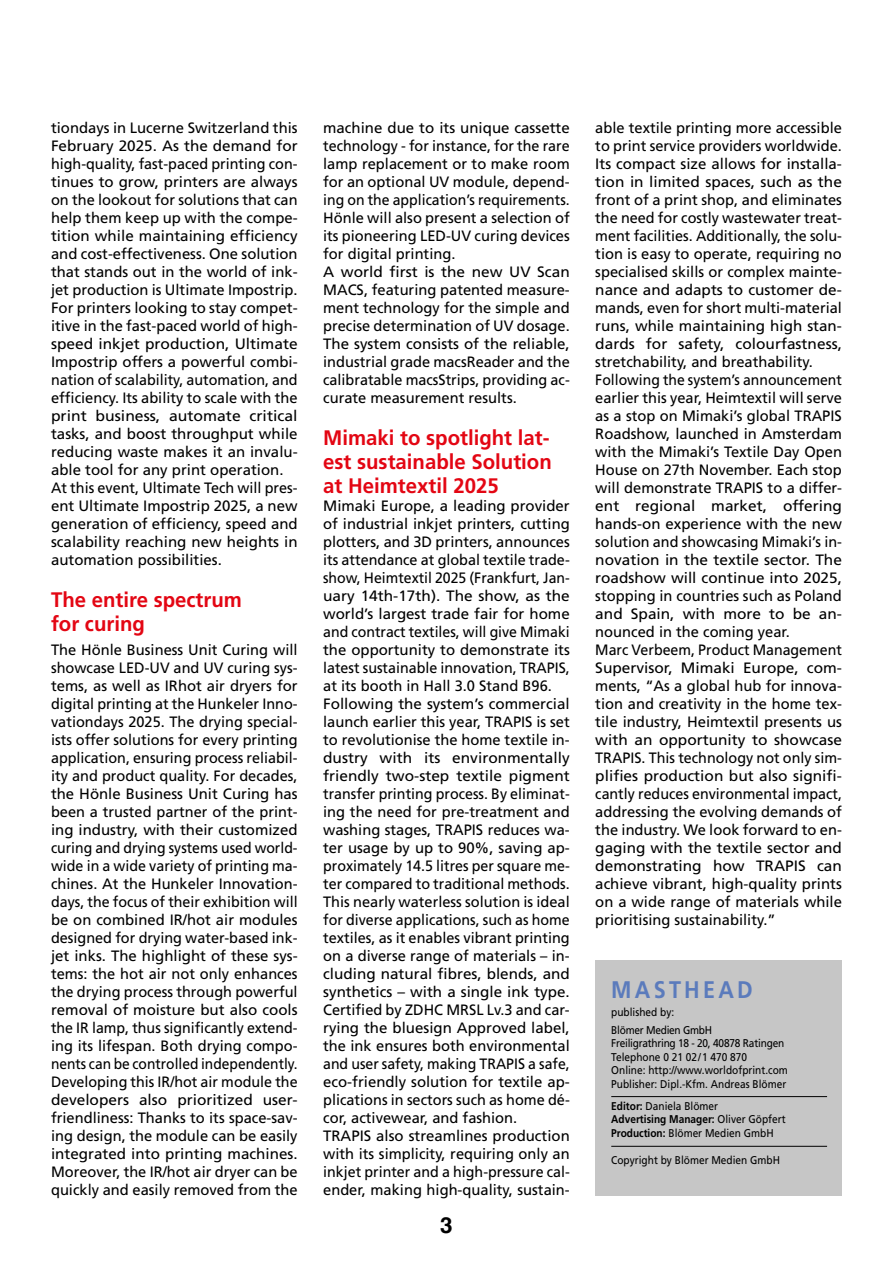
<style>
.page{position:relative;width:893px;height:1263px;background:#fff}
.page>*{position:absolute;margin:0;border:0;box-sizing:border-box;transform-origin:0 0}
.t1{font:700 24px "Frutiger";letter-spacing:.15em;color:#5b7bbc;scale:.9 1}
.t2{font:700 22.5px "Helvetica";color:#000}
.t3{font:700 21px/24px "Frutiger";color:#e30613;text-align:justify}
.t4{font:15px/18px "Frutiger";color:#000}
.t5{font:11.25px/13.5px "Frutiger";color:#000;scale:.9 1}
.t6{font:11.25px/17.7px "Frutiger";letter-spacing:-.025em;color:#000;scale:.9 1}
.s1{font-weight:700}
</style>
<div class="page">
<div style="left:595px;top:960px;width:247px;height:236px;background:#c6c6c6"></div>
<hr style="left:611px;top:1096px;width:216px;height:1px;background:#000">
<hr style="left:611px;top:1146px;width:216px;height:1px;background:#000">
<p class="t4" style="left:51px;top:118px;width:248px">tiondays in Lucerne Switzerland this February 2025. As the demand for high-quality, fast-paced printing con&shy;tinues to grow, printers are always on the lookout for solutions that can help them keep up with the compe&shy;tition while maintaining efficiency and cost-effectiveness. One solution that stands out in the world of ink&shy;jet production is Ultimate Impostrip.<br>For printers looking to stay compet&shy;itive in the fast-paced world of high&shy;speed inkjet production, Ultimate Impostrip offers a powerful combi&shy;nation of scalability, automation, and efficiency. Its ability to scale with the print business, automate critical tasks, and boost throughput while reducing waste makes it an invalu&shy;able tool for any print operation.<br>At this event, Ultimate Tech will pres&shy;ent Ultimate Impostrip 2025, a new generation of efficiency, speed and scalability reaching new heights in automation possibilities.</p>
<h3 class="t3" style="left:51px;top:587px;width:192px">The entire spectrum for curing</h3>
<p class="t4" style="left:51px;top:640px;width:248px;text-align:justify">The Hönle Business Unit Curing will showcase LED-UV and UV curing sys&shy;tems, as well as IRhot air dryers for digital printing at the Hunkeler Inno&shy;vationdays 2025. The drying special&shy;ists offer solutions for every printing application, ensuring process reliabil&shy;ity and product quality. For decades, the Hönle Business Unit Curing has been a trusted partner of the print&shy;ing industry, with their customized curing and drying systems used world&shy;wide in a wide variety of printing ma&shy;chines. At the Hunkeler Innovation&shy;days, the focus of their exhibition will be on combined IR/hot air modules designed for drying water-based ink&shy;jet inks. The highlight of these sys&shy;tems: the hot air not only enhances the drying process through powerful removal of moisture but also cools the IR lamp, thus significantly extend&shy;ing its lifespan. Both drying compo&shy;nents can be controlled independently.<br>Developing this IR/hot air module the developers also prioritized user&shy;friendliness: Thanks to its space-sav&shy;ing design, the module can be easily integrated into printing machines.<br>Moreover, the IR/hot air dryer can be quickly and easily removed from the</p>
<p class="t4" style="left:323px;top:118px;width:248px">machine due to its unique cassette technology - for instance, for the rare lamp replacement or to make room for an optional UV module, depend&shy;ing on the application’s requirements.<br>Hönle will also present a selection of its pioneering LED-UV curing devices for digital printing.<br>A world first is the new UV Scan MACS, featuring patented measure&shy;ment technology for the simple and precise determination of UV dosage.<br>The system consists of the reliable, industrial grade macsReader and the calibratable macsStrips, providing ac&shy;curate measurement results.</p>
<h3 class="t3" style="left:323px;top:425px;width:230px">Mimaki to spotlight lat&shy;est sustainable Solution at Heimtextil 2025</h3>
<p class="t4" style="left:323px;top:496px;width:248px">Mimaki Europe, a leading provider of industrial inkjet printers, cutting plotters, and 3D printers, announces its attendance at global textile trade&shy;show, Heimtextil 2025 (Frankfurt, Jan&shy;uary 14th-17th). The show, as the world’s largest trade fair for home and contract textiles, will give Mimaki the opportunity to demonstrate its latest sustainable innovation, TRAPIS, at its booth in Hall 3.0 Stand B96.<br>Following the system’s commercial launch earlier this year, TRAPIS is set to revolutionise the home textile in&shy;dustry with its environmentally friendly two-step textile pigment transfer printing process. By eliminat&shy;ing the need for pre-treatment and washing stages, TRAPIS reduces wa&shy;ter usage by up to 90%, saving ap&shy;proximately 14.5 litres per square me&shy;ter compared to traditional methods.<br>This nearly waterless solution is ideal for diverse applications, such as home textiles, as it enables vibrant printing on a diverse range of materials – in&shy;cluding natural fibres, blends, and synthetics – with a single ink type.<br>Certified by ZDHC MRSL Lv.3 and car&shy;rying the bluesign Approved label, the ink ensures both environmental and user safety, making TRAPIS a safe, eco-friendly solution for textile ap&shy;plications in sectors such as home dé&shy;cor, activewear, and fashion.<br>TRAPIS also streamlines production with its simplicity, requiring only an inkjet printer and a high-pressure cal&shy;ender, making high-quality, sustain-</p>
<h2 class="t2" style="left:440px;top:1211px;width:14px">3</h2>
<p class="t4" style="left:595px;top:118px;width:248px">able textile printing more accessible to print service providers worldwide.<br>Its compact size allows for installa&shy;tion in limited spaces, such as the front of a print shop, and eliminates the need for costly wastewater treat&shy;ment facilities. Additionally, the solu&shy;tion is easy to operate, requiring no specialised skills or complex mainte&shy;nance and adapts to customer de&shy;mands, even for short multi-material runs, while maintaining high stan&shy;dards for safety, colourfastness, stretchability, and breathability.<br>Following the system’s announcement earlier this year, Heimtextil will serve as a stop on Mimaki’s global TRAPIS Roadshow, launched in Amsterdam with the Mimaki’s Textile Day Open House on 27th November. Each stop will demonstrate TRAPIS to a differ&shy;ent regional market, offering hands-on experience with the new solution and showcasing Mimaki’s in&shy;novation in the textile sector. The roadshow will continue into 2025, stopping in countries such as Poland and Spain, with more to be an&shy;nounced in the coming year.<br>Marc Verbeem, Product Management Supervisor, Mimaki Europe, com&shy;ments, “As a global hub for innova&shy;tion and creativity in the home tex&shy;tile industry, Heimtextil presents us with an opportunity to showcase TRAPIS. This technology not only sim&shy;plifies production but also signifi&shy;cantly reduces environmental impact, addressing the evolving demands of the industry. We look forward to en&shy;gaging with the textile sector and demonstrating how TRAPIS can achieve vibrant, high-quality prints on a wide range of materials while prioritising sustainability.”</p>
<h1 class="t1" style="left:611px;top:976px;width:159px">MASTHEAD</h1>
<p class="t6" style="left:611px;top:1003px;width:114px">published by:<br>Blömer Medien GmbH</p>
<p class="t5" style="left:611px;top:1036px;width:198px">Freiligrathring 18 - 20, 40878 Ratingen Telephone 0 21 02/1 470 870<br>Online: http://www.worldofprint.com Publisher: Dipl.-Kfm. Andreas Blömer</p>
<p class="t5" style="left:611px;top:1099px;width:195px"><span class="s1">Editor:</span> Daniela Blömer<br><span class="s1">Advertising Manager:</span> Oliver Göpfert<br><span class="s1">Production:</span> Blömer Medien GmbH</p>
<p class="t5" style="left:611px;top:1153px;width:189px">Copyright by Blömer Medien GmbH</p>
</div>
